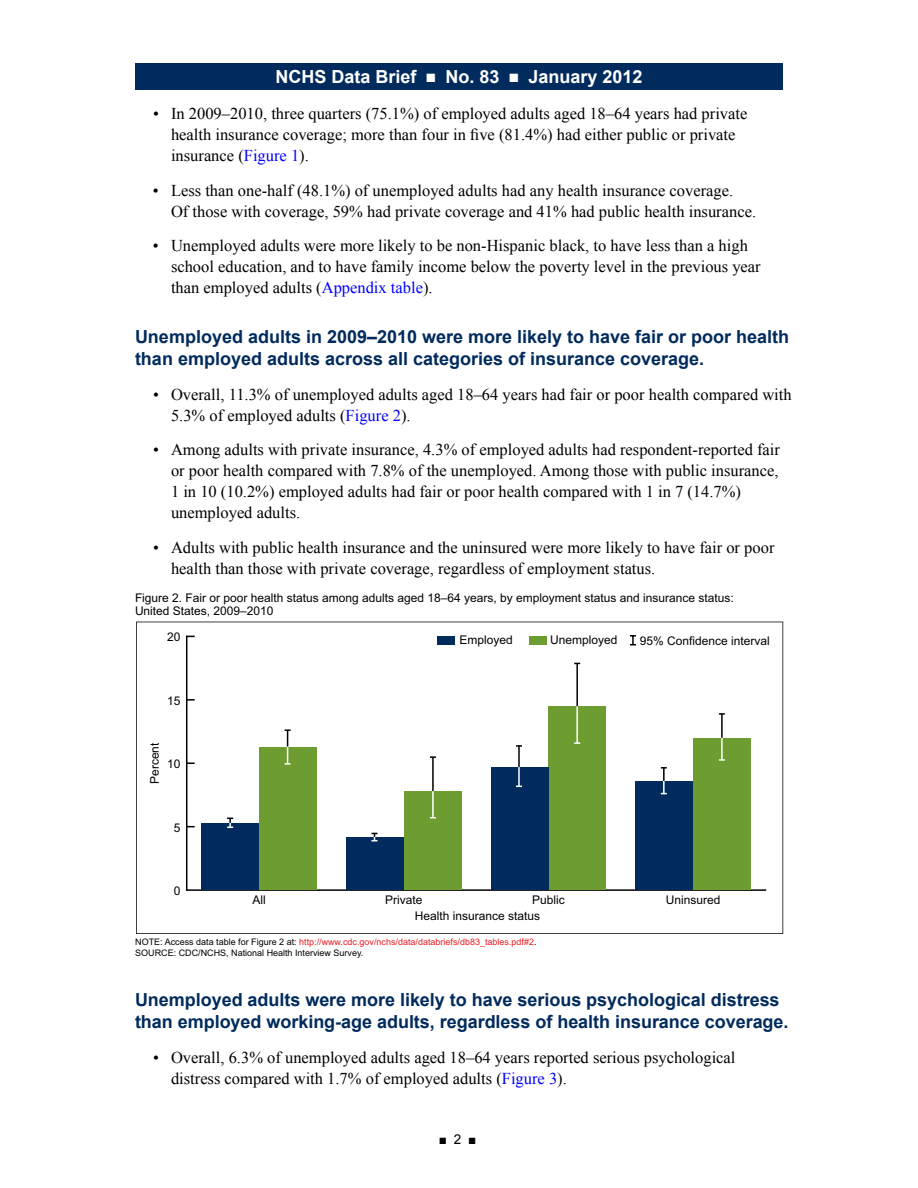
<style>
.page{position:relative;width:918px;height:1188px;background:#fff}
.page>*{position:absolute;margin:0;border:0;box-sizing:border-box;transform-origin:0 0}
.Heading_1{font:700 18px/22.5px "Arial";color:#002b5c}
.t1{font:700 18px "Arial";color:#fff}
.t2{font:16.5px/21px "Times New Roman";color:#000}
.t3{font:13.5px "Arial";color:#000}
.t4{font:12px/13.5px "Arial";color:#000}
.t5{font:9px/10.5px "Arial";color:#000}
.s1{color:#00f}
.s2{color:#ed1d24}
</style>
<div class="page">
<div style="left:135px;top:63px;width:648px;height:27px;background:#002b5c"></div>
<svg style="left:136px;top:622px;width:647px;height:312px"></svg>
<div style="left:529px;top:636px;width:18px;height:9px;background:#6d9d31"></div>
<div style="left:437px;top:636px;width:18px;height:9px;background:#002b5c"></div>
<hr style="left:187px;top:889px;width:578px;height:2px;background:#000">
<hr style="left:186px;top:636px;width:1px;height:254px;background:#000">
<svg style="left:187px;top:699px;width:8px;height:2px"></svg>
<div style="left:259px;top:747px;width:58px;height:142px;background:#6d9d31"></div>
<div style="left:404px;top:791px;width:58px;height:98px;background:#6d9d31"></div>
<div style="left:548px;top:706px;width:58px;height:183px;background:#6d9d31"></div>
<div style="left:693px;top:738px;width:58px;height:151px;background:#6d9d31"></div>
<div style="left:201px;top:823px;width:58px;height:66px;background:#002b5c"></div>
<div style="left:346px;top:837px;width:58px;height:52px;background:#002b5c"></div>
<div style="left:491px;top:767px;width:57px;height:122px;background:#002b5c"></div>
<div style="left:635px;top:781px;width:58px;height:108px;background:#002b5c"></div>
<svg style="left:227px;top:818px;width:6px;height:10px"></svg>
<svg style="left:630px;top:635px;width:6px;height:11px"></svg>
<svg style="left:285px;top:729px;width:6px;height:36px"></svg>
<hr style="left:432px;top:757px;width:2px;height:34px;background:#000">
<hr style="left:432px;top:791px;width:2px;height:27px;background:#fff">
<hr style="left:518px;top:746px;width:2px;height:21px;background:#000">
<svg style="left:516px;top:767px;width:6px;height:20px"></svg>
<hr style="left:576px;top:663px;width:2px;height:43px;background:#000">
<hr style="left:576px;top:706px;width:2px;height:37px;background:#fff">
<svg style="left:661px;top:767px;width:6px;height:27px"></svg>
<hr style="left:721px;top:714px;width:2px;height:24px;background:#000">
<hr style="left:721px;top:738px;width:2px;height:22px;background:#fff">
<svg style="left:371px;top:833px;width:6px;height:8px"></svg>
<p class="t1" style="left:276px;top:65px;width:368px">NCHS Data Brief ■ No. 83 ■ January 2012</p>
<p class="t2" style="left:171px;top:103px;width:578px;text-indent:-18px">• In 2009–2010, three quarters (75.1%) of employed adults aged 18–64 years had private health insurance coverage; more than four in five (81.4%) had either public or private insurance (<span class="s1">Figure 1</span>).</p>
<p class="t2" style="left:171px;top:180px;width:587px;text-indent:-18px">• Less than one-half (48.1%) of unemployed adults had any health insurance coverage.<br>Of those with coverage, 59% had private coverage and 41% had public health insurance.</p>
<p class="t2" style="left:171px;top:235px;width:591px;text-indent:-18px">• Unemployed adults were more likely to be non-Hispanic black, to have less than a high school education, and to have family income below the poverty level in the previous year than employed adults (<span class="s1">Appendix table</span>).</p>
<p class="Heading_1" style="left:135px;top:326px;width:656px">Unemployed adults in 2009–2010 were more likely to have fair or poor health than employed adults across all categories of insurance coverage.</p>
<p class="t2" style="left:171px;top:384px;width:622px;text-indent:-18px">• Overall, 11.3% of unemployed adults aged 18–64 years had fair or poor health compared with<br>5.3% of employed adults (<span class="s1">Figure 2</span>).</p>
<p class="t2" style="left:171px;top:439px;width:611px;text-indent:-18px">• Among adults with private insurance, 4.3% of employed adults had respondent-reported fair or poor health compared with 7.8% of the unemployed. Among those with public insurance, 1 in 10 (10.2%) employed adults had fair or poor health compared with 1 in 7 (14.7%) unemployed adults.</p>
<p class="t2" style="left:171px;top:537px;width:605px;text-indent:-18px">• Adults with public health insurance and the uninsured were more likely to have fair or poor health than those with private coverage, regardless of employment status.</p>
<p class="t4" style="left:135px;top:591px;width:600px">Figure 2. Fair or poor health status among adults aged 18–64 years, by employment status and insurance status:<br>United States, 2009–2010</p>
<p class="t4" style="left:167px;top:630px;width:15px">20</p>
<p class="t4" style="left:459px;top:634px;width:55px">Employed</p>
<p class="t4" style="left:550px;top:634px;width:69px">Unemployed</p>
<p class="t4" style="left:167px;top:694px;width:15px">15</p>
<p class="t4" style="left:148px;top:784px;width:43px;rotate:-90deg">Percent</p>
<p class="t4" style="left:167px;top:757px;width:15px">10</p>
<p class="t4" style="left:174px;top:821px;width:8px">5</p>
<p class="t4" style="left:640px;top:634px;width:131px">95% Confidence interval</p>
<p class="t4" style="left:174px;top:884px;width:8px">0</p>
<p class="t4" style="left:252px;top:893px;width:15px">All</p>
<p class="t4" style="left:385px;top:893px;width:39px">Private</p>
<p class="t4" style="left:532px;top:893px;width:34px">Public</p>
<p class="t4" style="left:666px;top:893px;width:56px">Uninsured</p>
<p class="t4" style="left:415px;top:909px;width:127px">Health insurance status</p>
<p class="t5" style="left:135px;top:937px;width:403px">NOTE: Access data table for Figure 2 at: <span class="s2">http://www.cdc.gov/nchs/data/databriefs/db83_tables.pdf#2</span>.<br>SOURCE: CDC/NCHS, National Health Interview Survey.</p>
<p class="Heading_1" style="left:135px;top:989px;width:655px">Unemployed adults were more likely to have serious psychological distress than employed working-age adults, regardless of health insurance coverage.</p>
<p class="t2" style="left:171px;top:1047px;width:566px;text-indent:-18px">• Overall, 6.3% of unemployed adults aged 18–64 years reported serious psychological distress compared with 1.7% of employed adults (<span class="s1">Figure 3</span>).</p>
<p class="t3" style="left:439px;top:1130px;width:39px">■ 2 ■</p>
</div>
